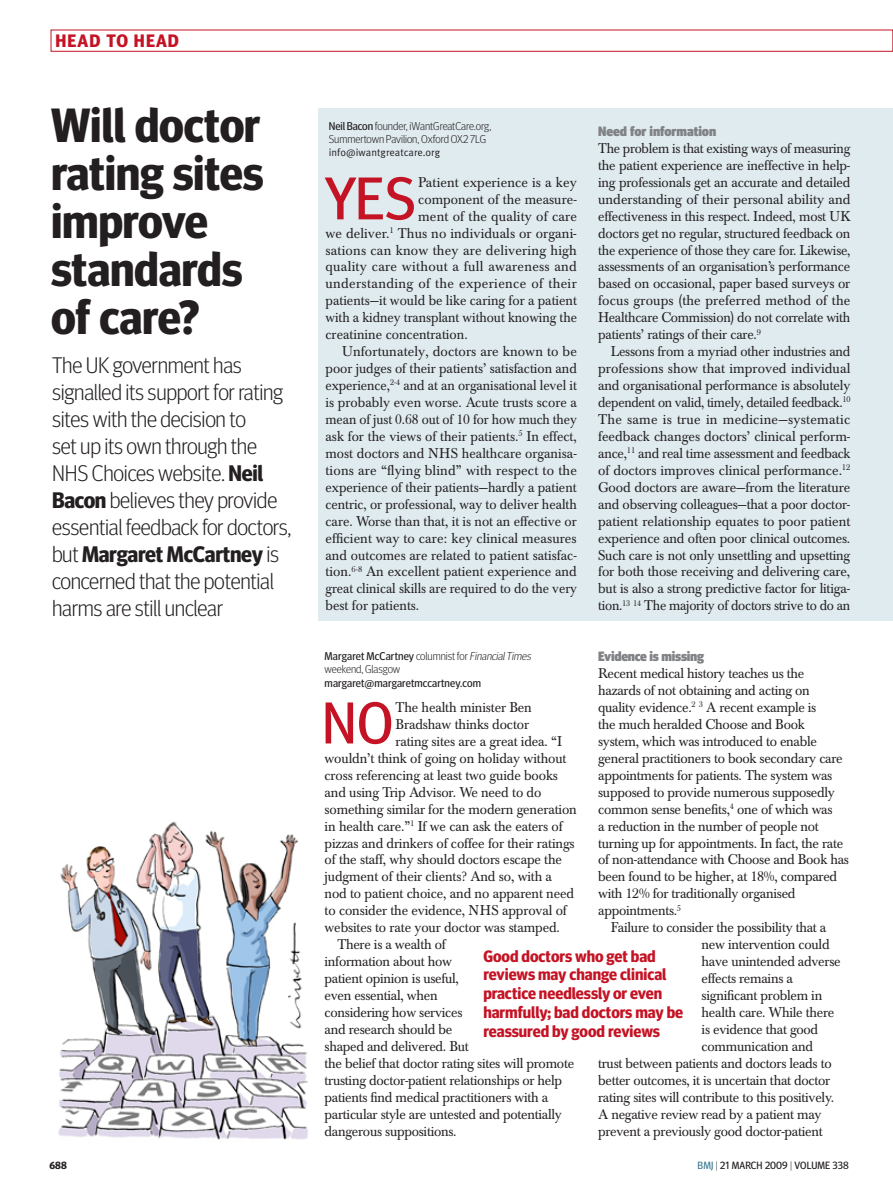
<style>
.page{position:relative;width:893px;height:1191px;background:#fff}
.page>*{position:absolute;margin:0;border:0;box-sizing:border-box;transform-origin:0 0}
.body{font:700 48px/48px "Meta Headline OT";letter-spacing:-.005em;color:#231f20}
.HtoH_author_compint{font:300 22.5px/27px "Meta Headline OT";letter-spacing:-.01em;color:#231f20}
.t1{font:700 18px "Meta Headline OT";letter-spacing:.06em;color:#c41324}
.quote{font:700 16.5px/18.8px "Meta Headline OT";color:#c41324}
.body_indent{font:13.95px/17px "Baskerville BE";letter-spacing:-.02em;color:#231f20}
.body_indent-2{font:13.95px/17px "Baskerville BE";letter-spacing:-.02em;color:#231f20;text-align:justify;scale:.96 1}
.body-2{font:13.95px/17px "Baskerville BE";letter-spacing:-.015em;color:#231f20;text-align:justify;scale:.94 1}
.body_indent-3{font:13.95px "Baskerville BE";color:#231f20;scale:.96 1}
.body_indent-4{font:13.95px "Baskerville BE";letter-spacing:.01em;color:#231f20}
.body_indent-5{font:13.95px "Baskerville BE";letter-spacing:-.02em;color:#231f20;scale:.95 1}
.body_indent-6{font:13.95px "Baskerville BE";letter-spacing:.005em;color:#231f20}
.body_indent-7{font:13.95px "Baskerville BE";letter-spacing:.015em;color:#231f20}
.body_indent-8{font:13.95px "Baskerville BE";letter-spacing:.02em;color:#231f20}
.body_indent-9{font:13.95px "Baskerville BE";letter-spacing:.025em;color:#231f20}
.body_indent-10{font:13.95px "Baskerville BE";color:#231f20}
.crosshead{font:900 13.5px "Meta Headline OT";letter-spacing:-.01em;color:#808285}
.HtoH_author_compint-2{font:11.25px/13.5px "Meta Headline OT";letter-spacing:.015em;color:#231f20}
.HtoH_author_compint-3{font:300 11.25px/13.5px "Meta Headline OT";letter-spacing:-.005em;color:#231f20}
.t2{font:10.5px "Meta Headline OT";letter-spacing:.01em;color:#231f20}
.HtoH_author_compint-4{font:10.5px "Meta Normal LF";letter-spacing:.005em;color:#231f20}
.t3{font:700 10.5px "Meta Headline OT";color:#231f20}
.s1{font-weight:700}
.s2{font-weight:400}
.s3{font-weight:300}
.s4{font-weight:300;font-style:italic}
.s5{color:#3c7b93}
</style>
<div class="page">
<div style="left:319px;top:108px;width:574px;height:513px;background:#e0ebf0"></div>
<img style="left:58px;top:821px;width:250px;height:319px">
<svg style="left:326px;top:702px;width:65px;height:42px"></svg>
<svg style="left:325px;top:177px;width:89px;height:43px"></svg>
<p class="t1" style="left:56px;top:30px;width:125px">head to head</p>
<p class="body" style="left:51px;top:101px;width:214px">Will doctor rating sites improve standards of care?</p>
<p class="HtoH_author_compint" style="left:52px;top:351px;width:241px">The UK government has signalled its support for rating sites with the decision to<br>set up its own through the<br>NHS Choices website. <span class="s1">Neil<br>Bacon</span> believes they provide essential feedback for doctors, but <span class="s1">Margaret McCartney</span> is concerned that the potential harms are still unclear</p>
<p class="HtoH_author_compint-3" style="left:329px;top:119px;width:164px"><span class="s2">Neil Bacon</span> founder, iWantGreatCare.org,<br>Summertown Pavilion, Oxford OX2 7LG</p>
<p class="HtoH_author_compint-4" style="left:329px;top:146px;width:113px">info@iwantgreatcare.org</p>
<p class="body_indent-4" style="left:418px;top:174px;width:160px">Patient experience is a key</p>
<p class="body_indent-10" style="left:418px;top:191px;width:160px">component of the measure-</p>
<p class="body_indent-4" style="left:418px;top:208px;width:160px">ment of the quality of care</p>
<p class="body_indent-6" style="left:325px;top:225px;width:253px">we deliver.<sup>1</sup> Thus no individuals or organi-</p>
<p class="body_indent-7" style="left:325px;top:242px;width:253px">sations can know they are delivering high</p>
<p class="body_indent-8" style="left:325px;top:259px;width:253px">quality care without a full awareness and</p>
<p class="body_indent-9" style="left:325px;top:276px;width:253px">understanding of the experience of their</p>
<p class="body_indent-3" style="left:325px;top:292px;width:264px">patients—it would be like caring for a patient</p>
<p class="body_indent-5" style="left:325px;top:309px;width:266px">with a kidney transplant without knowing the</p>
<p class="body_indent-3" style="left:325px;top:326px;width:150px">creatinine concentration.</p>
<p class="body_indent" style="left:325px;top:343px;width:253px;text-align:justify;text-indent:17px">Unfortunately, doctors are known to be poor judges of their patients’ satisfaction and experience,<sup>2-4</sup> and at an organisational level it is probably even worse. Acute trusts score a mean of just 0.68 out of 10 for how much they ask for the views of their patients.<sup>5</sup> In effect, most doctors and NHS healthcare organisa&shy;tions are “flying blind” with respect to the experience of their patients—hardly a patient centric, or professional, way to deliver health care. Worse than that, it is not an effective or efficient way to care: key clinical measures and outcomes are related to patient satisfac&shy;tion.<sup>6-8</sup> An excellent patient experience and great clinical skills are required to do the very best for patients.</p>
<p class="crosshead" style="left:598px;top:123px;width:120px">Need for information</p>
<p class="body-2" style="left:598px;top:140px;width:270px">The problem is that existing ways of measuring the patient experience are ineffective in help&shy;ing professionals get an accurate and detailed understanding of their personal ability and effectiveness in this respect. Indeed, most UK doctors get no regular, structured feedback on the experience of those they care for. Likewise, assessments of an organisation’s performance based on occasional, paper based surveys or focus groups (the preferred method of the Healthcare Commission) do not correlate with patients’ ratings of their care.<sup>9</sup></p>
<p class="body_indent-2" style="left:598px;top:343px;width:264px;text-indent:13px">Lessons from a myriad other industries and professions show that improved individual and organisational performance is absolutely dependent on valid, timely, detailed feedback.<sup>10<br></sup>The same is true in medicine—systematic feedback changes doctors’ clinical perform&shy;ance,<sup>11</sup> and real time assessment and feedback of doctors improves clinical performance.<sup>12<br></sup>Good doctors are aware—from the literature and observing colleagues—that a poor doctor&shy;patient relationship equates to poor patient experience and often poor clinical outcomes.<br>Such care is not only unsettling and upsetting for both those receiving and delivering care, but is also a strong predictive factor for litiga&shy;tion.<sup>13</sup> <sup>14</sup> The majority of doctors strive to do an</p>
<p class="crosshead" style="left:598px;top:648px;width:107px">Evidence is missing</p>
<p class="body_indent" style="left:598px;top:665px;width:252px">Recent medical history teaches us the hazards of not obtaining and acting on quality evidence.<sup>2</sup> <sup>3</sup> A recent example is<br>the much heralded Choose and Book system, which was introduced to enable general practitioners to book secondary care appointments for patients. The system was supposed to provide numerous supposedly common sense benefits,<sup>4</sup> one of which was<br>a reduction in the number of people not turning up for appointments. In fact, the rate of non-attendance with Choose and Book has been found to be higher, at 18%, compared with 12% for traditionally organised appointments.<sup>5</sup></p>
<p class="body_indent" style="left:611px;top:919px;width:217px">Failure to consider the possibility that a</p>
<p class="body_indent" style="left:702px;top:936px;width:129px">new intervention could</p>
<p class="body_indent" style="left:702px;top:953px;width:140px">have unintended adverse</p>
<p class="body_indent" style="left:702px;top:970px;width:93px">effects remains a</p>
<p class="body_indent" style="left:702px;top:987px;width:122px">significant problem in</p>
<p class="body_indent" style="left:702px;top:1004px;width:134px">health care. While there</p>
<p class="body_indent" style="left:702px;top:1021px;width:118px">is evidence that good</p>
<p class="body_indent" style="left:702px;top:1038px;width:113px">communication and</p>
<p class="body_indent" style="left:598px;top:1054px;width:235px">trust between patients and doctors leads to</p>
<p class="body_indent" style="left:598px;top:1071px;width:234px">better outcomes, it is uncertain that doctor</p>
<p class="body_indent" style="left:598px;top:1088px;width:238px">rating sites will contribute to this positively.</p>
<p class="body_indent" style="left:598px;top:1105px;width:225px">A negative review read by a patient may</p>
<p class="body_indent" style="left:598px;top:1122px;width:226px">prevent a previously good doctor-patient</p>
<p class="HtoH_author_compint-2" style="left:325px;top:649px;width:210px">Margaret McCartney <span class="s3">columnist for</span> <span class="s4">FinancialTimes </span><span class="s3">weekend, Glasgow </span>margaret@margaretmccartney.com</p>
<p class="body_indent" style="left:395px;top:699px;width:138px">The health minister Ben</p>
<p class="body_indent" style="left:395px;top:716px;width:135px">Bradshaw thinks doctor</p>
<p class="body_indent" style="left:395px;top:733px;width:168px">rating sites are a great idea. “I</p>
<p class="body_indent" style="left:325px;top:750px;width:243px">wouldn’t think of going on holiday without</p>
<p class="body_indent" style="left:325px;top:767px;width:235px">cross referencing at least two guide books</p>
<p class="body_indent" style="left:325px;top:784px;width:218px">and using Trip Advisor. We need to do</p>
<p class="body_indent" style="left:325px;top:800px;width:254px">something similar for the modern generation</p>
<p class="body_indent" style="left:325px;top:817px;width:240px">in health care.”<sup>1</sup> If we can ask the eaters of</p>
<p class="body_indent" style="left:325px;top:834px;width:252px">pizzas and drinkers of coffee for their ratings</p>
<p class="body_indent" style="left:325px;top:851px;width:239px">of the staff, why should doctors escape the</p>
<p class="body_indent" style="left:325px;top:868px;width:229px">judgment of their clients? And so, with a</p>
<p class="body_indent" style="left:325px;top:885px;width:251px">nod to patient choice, and no apparent need</p>
<p class="body_indent" style="left:325px;top:902px;width:244px">to consider the evidence, NHS approval of</p>
<p class="body_indent" style="left:325px;top:919px;width:237px">websites to rate your doctor was stamped.</p>
<p class="body_indent" style="left:325px;top:936px;width:251px;text-indent:13px">There is a wealth of<br>information about how<br>patient opinion is useful,<br>even essential, when<br>considering how services<br>and research should be<br>shaped and delivered. But<br>the belief that doctor rating sites will promote trusting doctor-patient relationships or help patients find medical practitioners with a particular style are untested and potentially dangerous suppositions.</p>
<p class="quote" style="left:483px;top:946px;width:201px">Good doctors who get bad reviews may change clinical practice needlessly or even harmfully; bad doctors may be reassured by good reviews</p>
<p class="t3" style="left:49px;top:1159px;width:19px">688</p>
<p class="t2" style="left:698px;top:1159px;width:153px"><span class="s5">BMJ</span> <span class="s3">|</span> 21 march 2009 <span class="s3">|</span> Volume 338</p>
</div>
